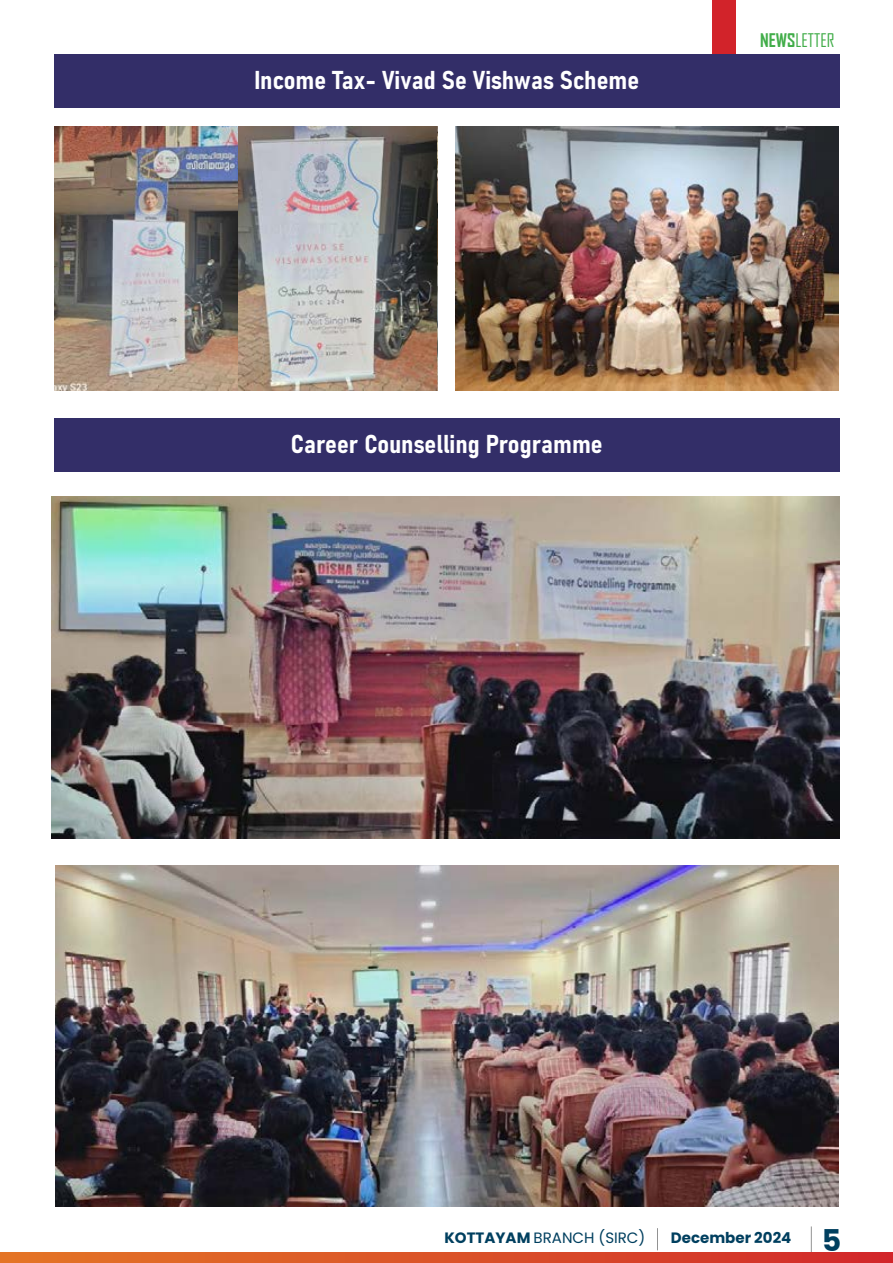
<style>
.page{position:relative;width:893px;height:1263px;background:#fff}
.page>*{position:absolute;margin:0;border:0;box-sizing:border-box;transform-origin:0 0}
.t1{font:25.5px "Bahnschrift";color:#fff}
.t2{font:18px "Agency FB";color:#41ad49}
.t3{font:15px "Poppins";color:#003f5f}
.t4{font:700 15px "Poppins";color:#003f5f}
.s1{font-weight:700}
.s2{font-size:30px}
</style>
<div class="page">
<svg style="left:657px;top:1226px;width:155px;height:26px"></svg>
<svg style="left:0;top:1252px;width:893px;height:11px;background:#da5028"></svg>
<div style="left:712px;top:0;width:24px;height:55px;background:#d2232a"></div>
<div style="left:54px;top:54px;width:786px;height:54px;background:#332e68"></div>
<div style="left:54px;top:418px;width:786px;height:54px;background:#332e68"></div>
<img style="left:54px;top:126px;width:383px;height:264px">
<img style="left:238px;top:126px;width:198px;height:264px">
<img style="left:455px;top:126px;width:384px;height:264px">
<img style="left:55px;top:865px;width:784px;height:342px">
<img style="left:52px;top:497px;width:788px;height:341px">
<p class="t1" style="left:254px;top:61px;width:386px">Income Tax- Vivad Se Vishwas Scheme</p>
<p class="t2" style="left:760px;top:29px;width:76px"><span class="s1">NEWS</span>LETTER</p>
<p class="t1" style="left:291px;top:425px;width:313px">Career Counselling Programme</p>
<p class="t3" style="left:444px;top:1229px;width:202px"><span class="s1">KOTTAYAM</span> BRANCH (SIRC)</p>
<p class="t4" style="left:671px;top:1229px;width:172px">December 2024 <span class="s2">5</span></p>
</div>
